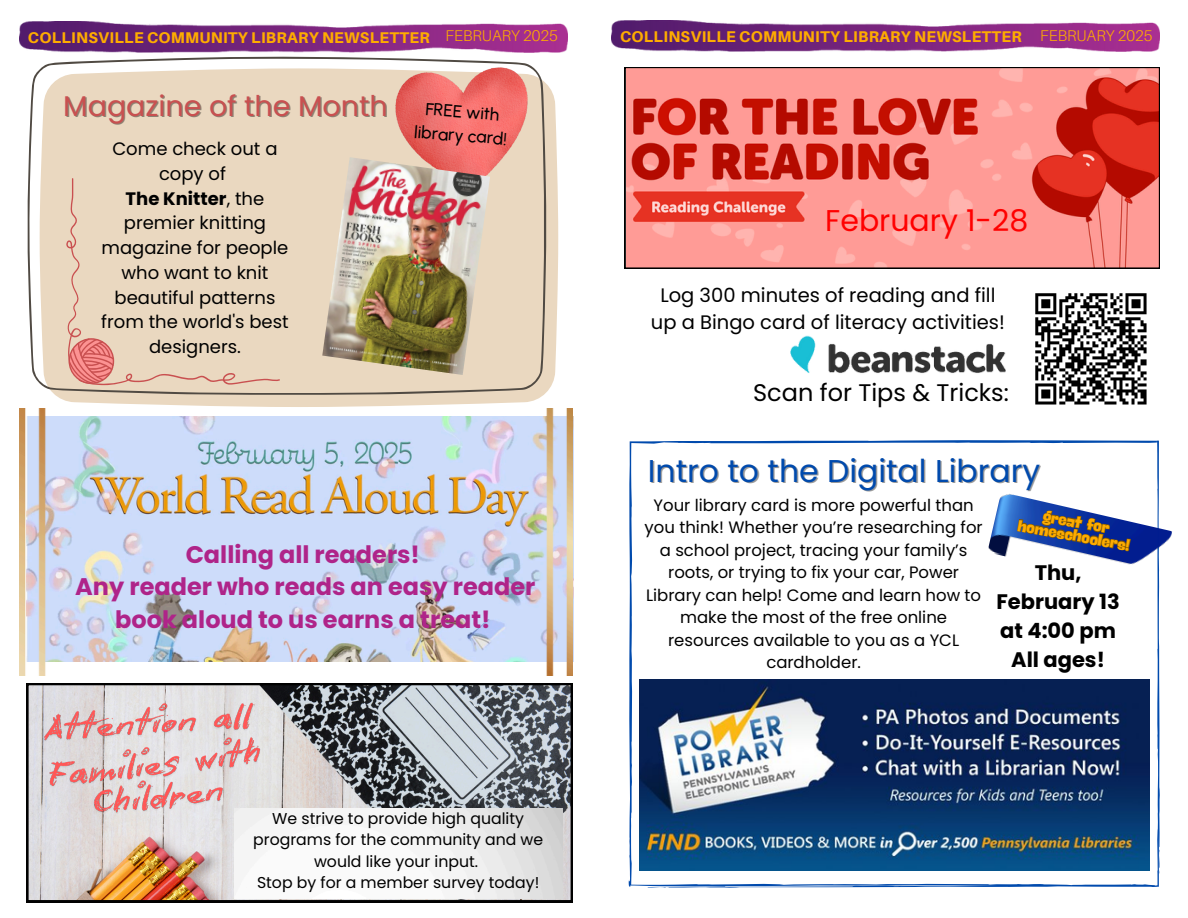
<style>
.page{position:relative;width:1188px;height:918px;background:#fff}
.page>*{position:absolute;margin:0;border:0;box-sizing:border-box;transform-origin:0 0}
.t1{font:31.5px "Poppins";color:#004aad}
.t2{font:30px "Poppins";color:#f00}
.t3{font:28.5px "Poppins";color:#c95050}
.t4{font:700 24px/32.7px "Poppins";color:#af2489;text-align:center}
.t5{font:24px "Poppins";color:#000}
.t6{font:700 21px/29.2px "Poppins";color:#000;text-align:center}
.t7{font:19.5px/27px "Poppins";color:#000;text-align:center}
.t8{font:18px/24.8px "Poppins";color:#000;text-align:center}
.t9{font:500 17.25px/23.5px "Urbanist";color:#000;text-align:center}
.t10{font:16.5px/22.5px "Poppins";color:#000;text-align:center}
.t11{font:16.2px "Negrita Pro";color:#feac00}
.t12{font:15.75px/21.5px "Poppins";color:#000;text-align:center}
.t13{font:800 15.6px "Aileron";letter-spacing:.015em;color:#feac00}
.t14{font:300 15.6px "Aileron";color:#feac00}
.s1{font-weight:700}
</style>
<div class="page">
<img style="left:612px;top:20px;width:547px;height:32px">
<img style="left:19px;top:21px;width:548px;height:32px">
<svg style="left:629px;top:440px;width:531px;height:448px"></svg>
<img style="left:639px;top:680px;width:510px;height:191px">
<img style="left:987px;top:492px;width:185px;height:100px">
<svg style="left:1013px;top:509px;width:119px;height:60px"></svg>
<svg style="left:55px;top:84px;width:503px;height:323px;fill:#ead8c0"></svg>
<svg style="left:27px;top:56px;width:519px;height:339px;background:#e6d7c3"></svg>
<div style="left:66px;top:178px;width:214px;height:207px;background:#ead8c0"></div>
<svg style="left:625px;top:67px;width:535px;height:201px;background:#ec756e"></svg>
<img style="left:26px;top:683px;width:547px;height:219px">
<svg style="left:1035px;top:293px;width:112px;height:112px"></svg>
<img style="left:41px;top:723px;width:232px;height:119px">
<img style="left:37px;top:688px;width:224px;height:73px">
<img style="left:235px;top:808px;width:327px;height:90px">
<img style="left:19px;top:409px;width:554px;height:266px">
<img style="left:790px;top:335px;width:215px;height:38px">
<img style="left:396px;top:67px;width:132px;height:118px">
<img style="left:322px;top:157px;width:168px;height:218px">
<p class="t14" style="left:446px;top:26px;width:114px">FEBRUARY 2025</p>
<p class="t14" style="left:1040px;top:26px;width:114px">FEBRUARY 2025</p>
<p class="t13" style="left:28px;top:28px;width:403px">COLLINSVILLE COMMUNITY LIBRARY NEWSLETTER</p>
<p class="t13" style="left:620px;top:27px;width:403px">COLLINSVILLE COMMUNITY LIBRARY NEWSLETTER</p>
<p class="t3" style="left:63px;top:86px;width:326px">Magazine of the Month</p>
<p class="t8" style="left:112px;top:136px;width:167px">Come check out a copy of</p>
<h3 class="t8" style="left:101px;top:186px;width:189px"><span class="s1">The Knitter</span>, the premier knitting magazine for people who want to knit beautiful patterns from the world's best designers.</h3>
<p class="t9" style="left:417px;top:97px;width:94px;rotate:4deg">FREE with library card!</p>
<p class="t4" style="left:75px;top:538px;width:462px">Calling all readers!<br>Any reader who reads an easy reader book aloud to us earns a treat!</p>
<p class="t12" style="left:253px;top:808px;width:292px">We strive to provide high quality programs for the community and we would like your input.</p>
<p class="t12" style="left:257px;top:872px;width:284px">Stop by for a member survey today!</p>
<p class="t2" style="left:825px;top:200px;width:204px">February 1-28</p>
<p class="t7" style="left:651px;top:281px;width:355px">Log 300 minutes of reading and fill up a Bingo card of literacy activities!</p>
<p class="t5" style="left:753px;top:376px;width:257px">Scan for Tips &amp; Tricks:</p>
<h2 class="t1" style="left:648px;top:449px;width:394px">Intro to the Digital Library</h2>
<p class="t10" style="left:645px;top:494px;width:340px">Your library card is more powerful than you think! Whether you’re researching for a school project, tracing your family’s roots, or trying to fix your car, Power Library can help! Come and learn how to make the most of the free online resources available to you as a YCL cardholder.</p>
<p class="t11" style="left:1045px;top:509px;width:69px;rotate:10deg">great for</p>
<p class="t11" style="left:1019px;top:519px;width:115px;rotate:10deg">homeschoolers!</p>
<p class="t6" style="left:996px;top:558px;width:125px">Thu,<br>February 13 at 4:00 pm<br>All ages!</p>
</div>
